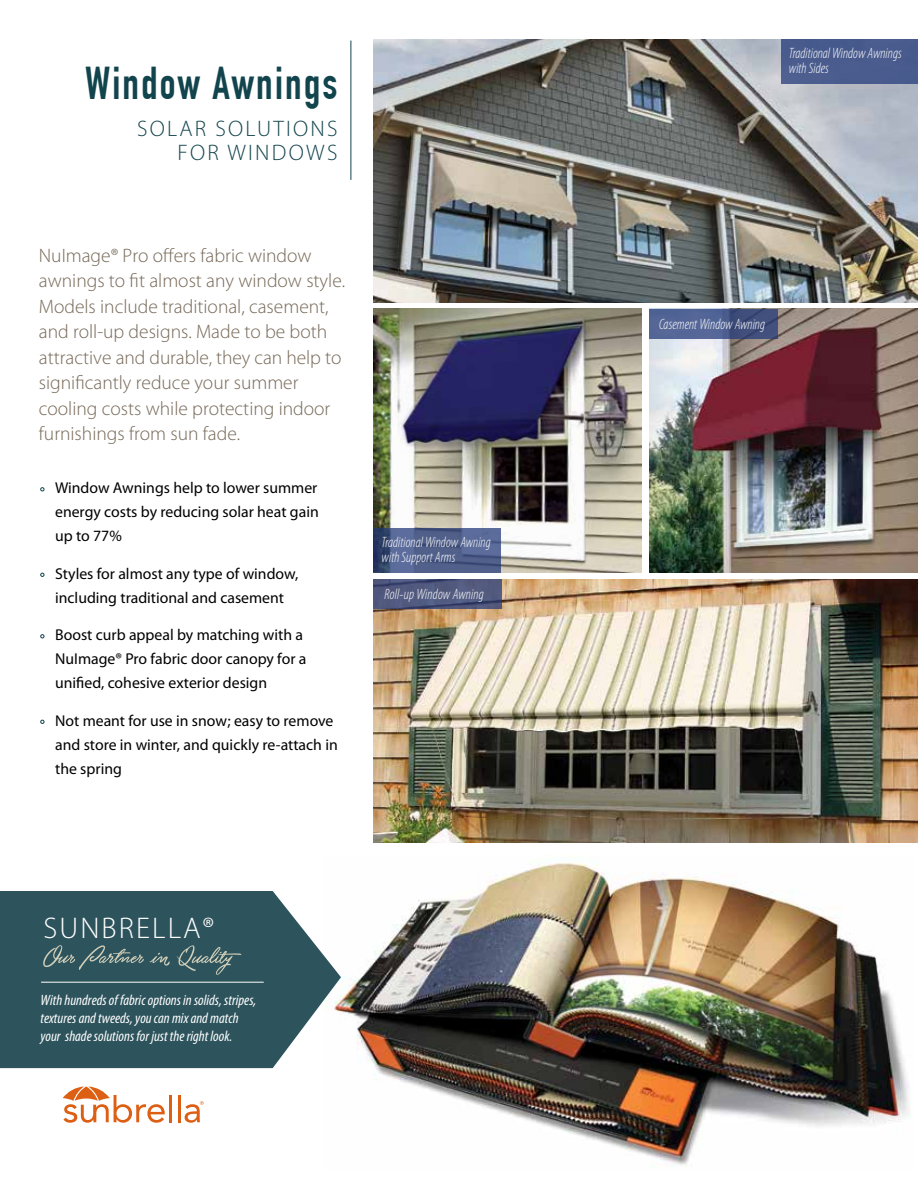
<style>
.page{position:relative;width:918px;height:1188px;background:#fff}
.page>*{position:absolute;margin:0;border:0;box-sizing:border-box;transform-origin:0 0}
.t1{font:700 45px "DIN Condensed";letter-spacing:.05em;color:#12444d;scale:.95 1}
.t2{font:300 30px "Myriad Pro";letter-spacing:.07em;color:#fff}
.t3{font:300 22.5px/24px "Myriad Pro";letter-spacing:.1em;color:#12444d;text-align:right}
.t4{font:300 19.5px/25.5px "Myriad Pro";color:#766857}
.t5{font:15.75px/24px "Myriad Pro";color:#000}
.t6{font:italic condensed 15px/18px "Myriad Pro";color:#fff}
.t7{font:italic 300 condensed 15px/15px "Myriad Pro";color:#fff;scale:.95 1}
</style>
<div class="page">
<img style="left:341px;top:855px;width:569px;height:312px">
<hr style="left:351px;top:41px;width:1px;height:139px;background:#12444d">
<svg style="left:0;top:891px;width:341px;height:177px;background:#44666e"></svg>
<hr style="left:41px;top:982px;width:223px;height:1px;background:#fff">
<svg style="left:40px;top:487px;width:4px;height:4px"></svg>
<svg style="left:40px;top:573px;width:4px;height:4px"></svg>
<svg style="left:40px;top:634px;width:4px;height:4px"></svg>
<svg style="left:40px;top:720px;width:4px;height:4px"></svg>
<img style="left:373px;top:309px;width:269px;height:263px">
<div style="left:649px;top:309px;width:269px;height:264px;background:#969b96;opacity:.3"></div>
<img style="left:373px;top:579px;width:545px;height:263px">
<img style="left:373px;top:39px;width:545px;height:264px">
<svg style="left:649px;top:309px;width:129px;height:30px;background:#4b5b8b"></svg>
<svg style="left:373px;top:579px;width:128px;height:30px;background:#4e567b"></svg>
<svg style="left:373px;top:528px;width:128px;height:44px;background:#4c5c88"></svg>
<div style="left:781px;top:39px;width:137px;height:45px;background:#4a5b8d"></div>
<svg style="left:63px;top:1086px;width:102px;height:37px"></svg>
<hr style="left:169px;top:1095px;width:3px;height:27px;background:#dd5f13">
<hr style="left:178px;top:1095px;width:3px;height:27px;background:#dd5f13">
<svg style="left:185px;top:1101px;width:19px;height:22px"></svg>
<svg style="left:43px;top:945px;width:198px;height:30px;background:#436368"></svg>
<h1 class="t1" style="left:85px;top:57px;width:267px">Window Awnings</h1>
<h3 class="t3" style="left:137px;top:117px;width:202px">SOLAR SOLUTIONS<br>FOR WINDOWS</h3>
<p class="t4" style="left:39px;top:243px;width:308px">NuImage® Pro offers fabric window awnings to fit almost any window style.<br>Models include traditional, casement, and roll-up designs. Made to be both attractive and durable, they can help to significantly reduce your summer cooling costs while protecting indoor furnishings from sun fade.</p>
<p class="t5" style="left:55px;top:476px;width:265px;text-align:justify">Window Awnings help to lower summer energy costs by reducing solar heat gain up to 77%</p>
<p class="t5" style="left:55px;top:562px;width:245px">Styles for almost any type of window, including traditional and casement</p>
<p class="t5" style="left:55px;top:623px;width:253px">Boost curb appeal by matching with a<br>NuImage® Pro fabric door canopy for a unified, cohesive exterior design</p>
<p class="t5" style="left:55px;top:709px;width:284px">Not meant for use in snow; easy to remove and store in winter, and quickly re-attach in the spring</p>
<p class="t7" style="left:382px;top:535px;width:116px">Traditional Window Awning with Support Arms</p>
<p class="t7" style="left:385px;top:587px;width:106px">Roll-up Window Awning</p>
<h2 class="t2" style="left:43px;top:912px;width:173px">SUNBRELLA®</h2>
<p class="t6" style="left:40px;top:991px;width:217px">With hundreds of fabric options in solids, stripes, textures and tweeds, you can mix and match your shade solutions for just the right look.</p>
<p class="t7" style="left:789px;top:46px;width:120px">Traditional Window Awnings with Sides</p>
<p class="t7" style="left:659px;top:317px;width:113px">Casement Window Awning</p>
</div>
